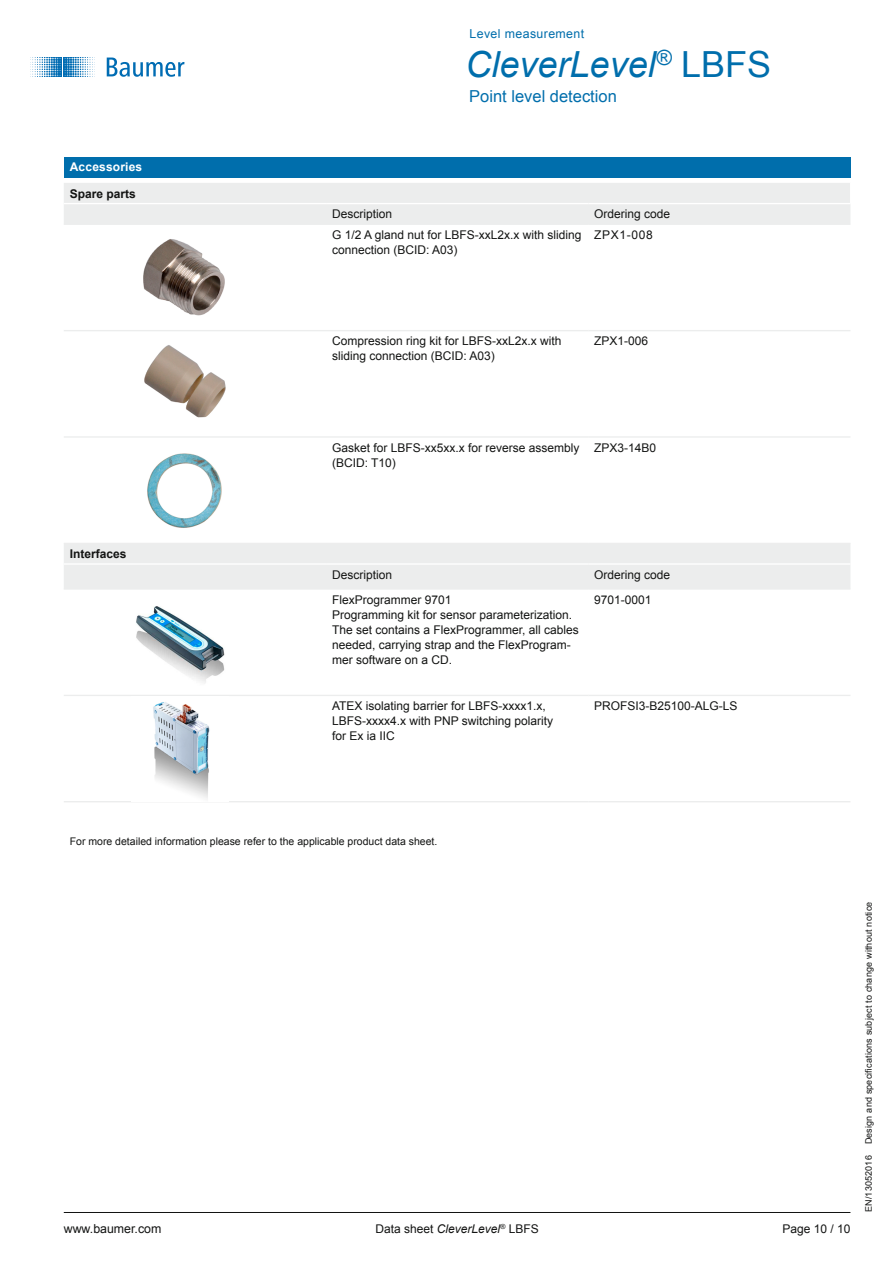
<style>
.page{position:relative;width:893px;height:1263px;background:#fff}
.page>*{position:absolute;margin:0;border:0;box-sizing:border-box;transform-origin:0 0}
.t1{font:italic 36px "Arial";color:#006eac}
.t2{font:16.5px "Arial";color:#006eac}
.t3{font:12.3px "Arial";letter-spacing:.03em;color:#006eac}
.t4{font:12.3px "Arial";color:#131413}
.TS_Fließtext{font:12px/15px "Arial";color:#131413}
.TS_Fließtext-2{font:700 12px "Arial";color:#131413}
.TS_Headline{font:700 12px "Arial";letter-spacing:.015em;color:#fff}
.TS_Fließtext-3{font:10.5px "Arial";color:#131413}
.t5{font:9px "Arial";letter-spacing:.02em;color:#131413}
.s1{font-style:normal}
.s2{font-style:italic}
</style>
<div class="page">
<hr style="left:64px;top:1212px;width:786px;height:1px;background:#131413">
<svg style="left:107px;top:58px;width:77px;height:19px"></svg>
<svg style="left:30px;top:57px;width:65px;height:20px"></svg>
<div style="left:64px;top:157px;width:786px;height:21px;background:#006eac"></div>
<svg style="left:64px;top:183px;width:786px;height:406px"></svg>
<hr style="left:64px;top:330px;width:262px;height:1px;background:#eceded">
<hr style="left:326px;top:330px;width:262px;height:1px;background:#eceded">
<hr style="left:588px;top:330px;width:262px;height:1px;background:#eceded">
<hr style="left:64px;top:436px;width:262px;height:2px;background:#eceded">
<hr style="left:326px;top:436px;width:262px;height:2px;background:#eceded">
<hr style="left:588px;top:436px;width:262px;height:2px;background:#eceded">
<hr style="left:64px;top:695px;width:262px;height:1px;background:#eceded">
<hr style="left:326px;top:695px;width:262px;height:1px;background:#eceded">
<hr style="left:588px;top:695px;width:262px;height:1px;background:#eceded">
<hr style="left:64px;top:801px;width:262px;height:1px;background:#eceded">
<hr style="left:326px;top:801px;width:262px;height:1px;background:#eceded">
<hr style="left:588px;top:801px;width:262px;height:1px;background:#eceded">
<hr style="left:64px;top:563px;width:262px;height:2px;background:#fff">
<hr style="left:326px;top:563px;width:262px;height:2px;background:#fff">
<hr style="left:588px;top:563px;width:262px;height:2px;background:#fff">
<hr style="left:64px;top:203px;width:262px;height:1px;background:#fff">
<hr style="left:326px;top:203px;width:262px;height:1px;background:#fff">
<hr style="left:588px;top:203px;width:263px;height:1px;background:#fff">
<hr style="left:64px;top:224px;width:262px;height:1px;background:#eceded">
<hr style="left:326px;top:224px;width:262px;height:1px;background:#eceded">
<hr style="left:588px;top:224px;width:262px;height:1px;background:#eceded">
<hr style="left:64px;top:543px;width:262px;height:1px;background:#eceded">
<hr style="left:326px;top:543px;width:262px;height:1px;background:#eceded">
<hr style="left:588px;top:543px;width:262px;height:1px;background:#eceded">
<hr style="left:64px;top:589px;width:262px;height:1px;background:#eceded">
<hr style="left:326px;top:589px;width:262px;height:1px;background:#eceded">
<hr style="left:588px;top:589px;width:262px;height:1px;background:#eceded">
<img style="left:138px;top:234px;width:91px;height:85px">
<img style="left:140px;top:340px;width:88px;height:85px">
<img style="left:142px;top:447px;width:85px;height:85px">
<img style="left:136px;top:606px;width:89px;height:77px">
<img style="left:153px;top:702px;width:57px;height:97px">
<p class="TS_Headline" style="left:70px;top:159px;width:74px">Accessories</p>
<p class="TS_Fließtext-2" style="left:70px;top:185px;width:68px">Spare parts</p>
<p class="TS_Fließtext-2" style="left:70px;top:546px;width:58px">Interfaces</p>
<p class="t3" style="left:470px;top:26px;width:116px">Level measurement</p>
<h1 class="t1" style="left:466px;top:41px;width:307px">CleverLevel<sup>®</sup> <span class="s1">LBFS</span></h1>
<h2 class="t2" style="left:469px;top:85px;width:149px">Point level detection</h2>
<p class="TS_Fließtext" style="left:332px;top:207px;width:62px">Description</p>
<p class="TS_Fließtext" style="left:594px;top:207px;width:78px">Ordering code</p>
<p class="TS_Fließtext" style="left:332px;top:227px;width:251px">G 1/2 A gland nut for LBFS-xxL2x.x with sliding connection (BCID: A03)</p>
<p class="TS_Fließtext" style="left:594px;top:227px;width:60px">ZPX1-008</p>
<p class="TS_Fließtext" style="left:332px;top:334px;width:231px">Compression ring kit for LBFS-xxL2x.x with sliding connection (BCID: A03)</p>
<p class="TS_Fließtext" style="left:594px;top:334px;width:56px">ZPX1-006</p>
<p class="TS_Fließtext" style="left:332px;top:440px;width:249px">Gasket for LBFS-xx5xx.x for reverse assembly (BCID: T10)</p>
<p class="TS_Fließtext" style="left:594px;top:440px;width:64px">ZPX3-14B0</p>
<p class="TS_Fließtext" style="left:332px;top:567px;width:62px">Description</p>
<p class="TS_Fließtext" style="left:594px;top:567px;width:78px">Ordering code</p>
<p class="TS_Fließtext" style="left:332px;top:592px;width:121px">FlexProgrammer 9701</p>
<p class="TS_Fließtext" style="left:332px;top:607px;width:242px">Programming kit for sensor parameterization.</p>
<p class="TS_Fließtext" style="left:332px;top:622px;width:248px">The set contains a FlexProgrammer, all cables needed, carrying strap and the FlexProgram&shy;mer software on a CD.</p>
<p class="TS_Fließtext" style="left:594px;top:592px;width:59px">9701-0001</p>
<p class="TS_Fließtext" style="left:332px;top:698px;width:215px">ATEX isolating barrier for LBFS-xxxx1.x,</p>
<p class="TS_Fließtext" style="left:332px;top:713px;width:223px">LBFS-xxxx4.x with PNP switching polarity</p>
<p class="TS_Fließtext" style="left:332px;top:728px;width:64px">for Ex ia IIC</p>
<p class="TS_Fließtext" style="left:594px;top:698px;width:145px">PROFSI3-B25100-ALG-LS</p>
<p class="TS_Fließtext-3" style="left:70px;top:835px;width:369px">For more detailed information please refer to the applicable product data sheet.</p>
<p class="t4" style="left:64px;top:1221px;width:99px">www.baumer.com</p>
<p class="TS_Fließtext" style="left:375px;top:1221px;width:165px">Data sheet <span class="s2">CleverLevel</span><sup>®</sup> LBFS</p>
<p class="TS_Fließtext" style="left:782px;top:1221px;width:70px">Page 10 / 10</p>
<p class="t5" style="left:863px;top:1212px;width:312px;rotate:-90deg">EN/13052016 Design and specifications subject to change without notice</p>
</div>
